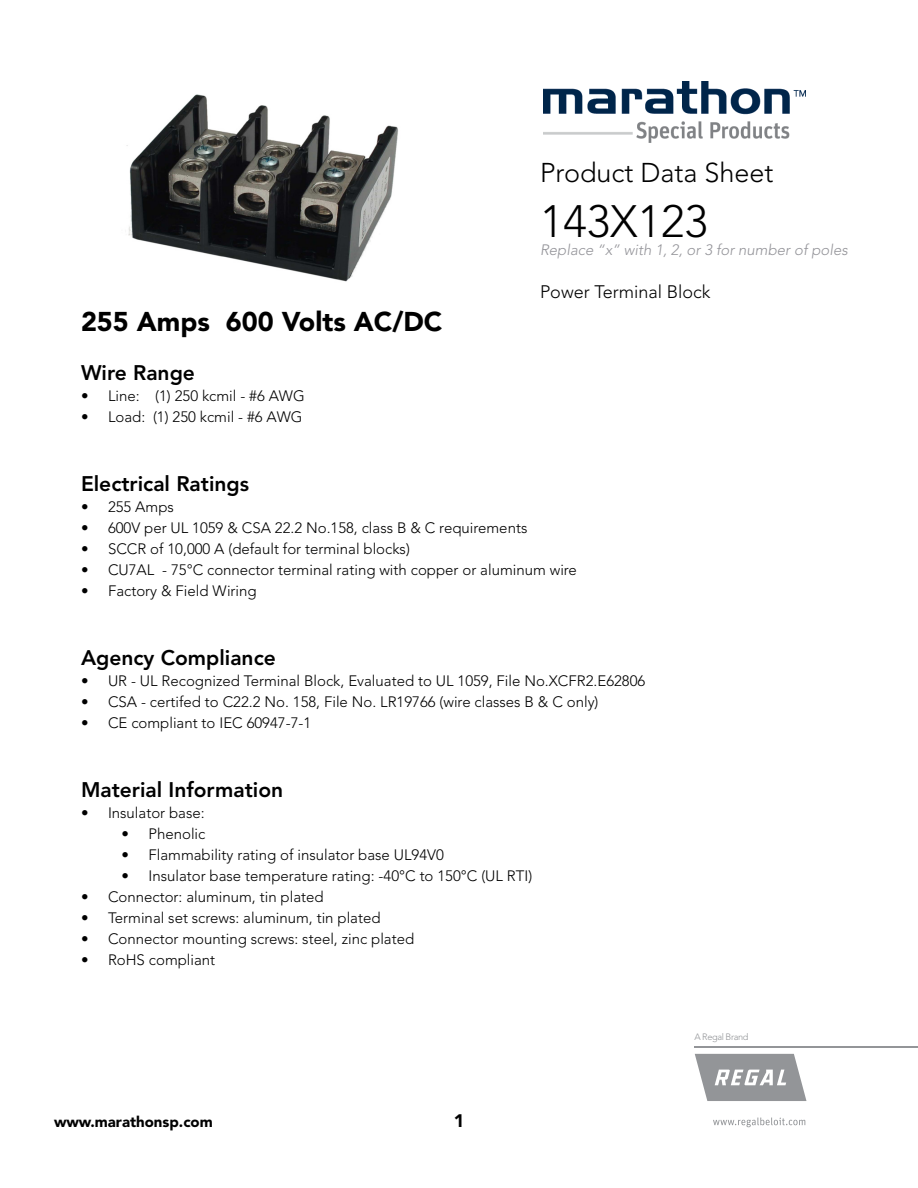
<style>
.page{position:relative;width:918px;height:1188px;background:#fff}
.page>*{position:absolute;margin:0;border:0;box-sizing:border-box;transform-origin:0 0}
.t1{font:300 45px "Avenir LT Std";color:#000}
.t2{font:900 27px "Avenir LT Std";color:#000}
.t3{font:300 27px "Avenir LT Std";color:#000}
.t4{font:800 21px "Avenir LT Std";color:#000}
.t5{font:300 18px "Avenir LT Std";color:#000}
.t6{font:900 18px "Avenir LT Std";color:#000}
.t7{font:300 15px "Avenir LT Std";color:#000}
.t8{font:italic 300 15px "Avenir LT Std";color:#949499}
.t9{font:900 15px "Avenir LT Std";color:#000}
.t10{font:300 9.15px "Avenir LT Std";letter-spacing:-.04em;color:#939598}
</style>
<div class="page">
<img style="left:543px;top:81px;width:263px;height:62px">
<hr style="left:695px;top:1046px;width:223px;height:1px;background:#939598">
<svg style="left:695px;top:1054px;width:111px;height:47px"></svg>
<svg style="left:713px;top:1118px;width:92px;height:9px"></svg>
<img style="left:126px;top:94px;width:272px;height:188px">
<h2 class="t3" style="left:540px;top:157px;width:235px">Product Data Sheet</h2>
<h2 class="t2" style="left:81px;top:305px;width:363px">255 Amps 600 Volts AC/DC</h2>
<h3 class="t4" style="left:81px;top:361px;width:115px">Wire Range</h3>
<p class="t7" style="left:81px;top:387px;width:225px">• Line: (1) 250 kcmil - #6 AWG</p>
<p class="t7" style="left:81px;top:408px;width:223px">• Load: (1) 250 kcmil - #6 AWG</p>
<h1 class="t1" style="left:540px;top:195px;width:169px">143X123</h1>
<p class="t8" style="left:540px;top:241px;width:309px">Replace “x” with 1, 2, or 3 for number of poles</p>
<p class="t5" style="left:540px;top:281px;width:172px">Power Terminal Block</p>
<h3 class="t4" style="left:81px;top:472px;width:170px">Electrical Ratings</h3>
<p class="t7" style="left:81px;top:498px;width:94px">• 255 Amps</p>
<p class="t7" style="left:81px;top:519px;width:448px">• 600V per UL 1059 &amp; CSA 22.2 No.158, class B &amp; C requirements</p>
<p class="t7" style="left:81px;top:540px;width:330px">• SCCR of 10,000 A (default for terminal blocks)</p>
<p class="t7" style="left:81px;top:561px;width:497px">• CU7AL - 75°C connector terminal rating with copper or aluminum wire</p>
<p class="t7" style="left:81px;top:582px;width:177px">• Factory &amp; Field Wiring</p>
<h3 class="t4" style="left:81px;top:646px;width:196px">Agency Compliance</h3>
<p class="t7" style="left:81px;top:672px;width:566px">• UR - UL Recognized Terminal Block, Evaluated to UL 1059, File No.XCFR2.E62806</p>
<p class="t7" style="left:81px;top:693px;width:519px">• CSA - certifed to C22.2 No. 158, File No. LR19766 (wire classes B &amp; C only)</p>
<p class="t7" style="left:81px;top:714px;width:232px">• CE compliant to IEC 60947-7-1</p>
<h3 class="t4" style="left:81px;top:778px;width:204px">Material Information</h3>
<p class="t7" style="left:81px;top:804px;width:125px">• Insulator base:</p>
<p class="t7" style="left:122px;top:825px;width:85px">• Phenolic</p>
<p class="t7" style="left:122px;top:846px;width:324px">• Flammability rating of insulator base UL94V0</p>
<p class="t7" style="left:122px;top:867px;width:412px">• Insulator base temperature rating: -40°C to 150°C (UL RTI)</p>
<p class="t7" style="left:81px;top:888px;width:244px">• Connector: aluminum, tin plated</p>
<p class="t7" style="left:81px;top:909px;width:301px">• Terminal set screws: aluminum, tin plated</p>
<p class="t7" style="left:81px;top:930px;width:335px">• Connector mounting screws: steel, zinc plated</p>
<p class="t7" style="left:81px;top:951px;width:136px">• RoHS compliant</p>
<p class="t9" style="left:54px;top:1113px;width:160px">www.marathonsp.com</p>
<p class="t6" style="left:454px;top:1110px;width:12px">1</p>
<p class="t10" style="left:694px;top:1031px;width:56px">A Regal Brand</p>
</div>
